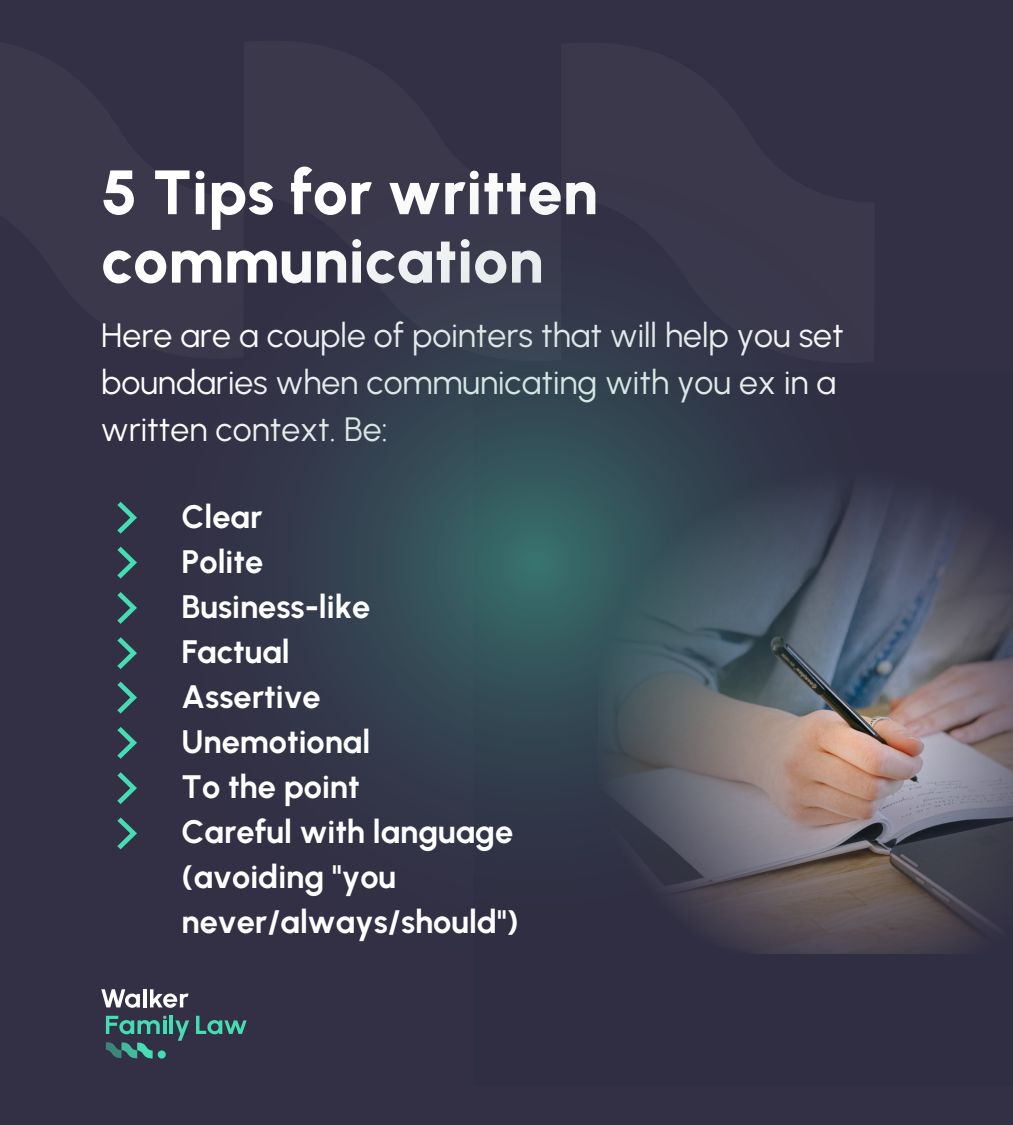
<style>
.page{position:relative;width:1013px;height:1125px;background:#fff}
.page>*{position:absolute;margin:0;border:0;box-sizing:border-box;transform-origin:0 0}
.t1{font:800 62.5px/68.5px "Urbanist";color:#fff}
.t2{font:33.75px/46.9px "Urbanist";color:#fff}
.t3{font:700 32.5px/45px "Urbanist";color:#fff}
</style>
<div class="page">
<div style="left:0;top:0;width:1012px;height:1125px;background:#333045"></div>
<svg style="left:101px;top:989px;width:39px;height:19px"></svg>
<hr style="left:143px;top:989px;width:4px;height:18px;background:#fff">
<svg style="left:150px;top:989px;width:39px;height:19px"></svg>
<hr style="left:170px;top:1016px;width:3px;height:18px;background:#45ddb3">
<svg style="left:175px;top:1020px;width:14px;height:21px"></svg>
<svg style="left:196px;top:1016px;width:51px;height:18px"></svg>
<svg style="left:106px;top:1042px;width:60px;height:17px"></svg>
<svg style="left:106px;top:1016px;width:60px;height:18px"></svg>
<svg style="left:934px;top:511px;width:78px;height:443px"></svg>
<svg style="left:295px;top:257px;width:639px;height:697px"></svg>
<svg style="left:117px;top:502px;width:20px;height:32px"></svg>
<svg style="left:117px;top:547px;width:20px;height:32px"></svg>
<svg style="left:117px;top:592px;width:20px;height:32px"></svg>
<svg style="left:117px;top:637px;width:20px;height:32px"></svg>
<svg style="left:117px;top:682px;width:20px;height:31px"></svg>
<svg style="left:117px;top:727px;width:20px;height:32px"></svg>
<svg style="left:117px;top:772px;width:20px;height:32px"></svg>
<svg style="left:117px;top:818px;width:20px;height:31px"></svg>
<p class="t1" style="left:101px;top:158px;width:498px">5 Tips for written communication</p>
<p class="t2" style="left:101px;top:312px;width:744px">Here are a couple of pointers that will help you set boundaries when communicating with you ex in a written context. Be:</p>
<p class="t3" style="left:181px;top:494px;width:83px">Clear</p>
<p class="t3" style="left:181px;top:539px;width:83px">Polite</p>
<p class="t3" style="left:181px;top:584px;width:190px">Business-like</p>
<p class="t3" style="left:181px;top:629px;width:110px">Factual</p>
<p class="t3" style="left:181px;top:674px;width:141px">Assertive</p>
<p class="t3" style="left:181px;top:719px;width:190px">Unemotional</p>
<p class="t3" style="left:181px;top:764px;width:180px">To the point</p>
<p class="t3" style="left:181px;top:809px;width:339px">Careful with language (avoiding "you never/always/should")</p>
</div>
